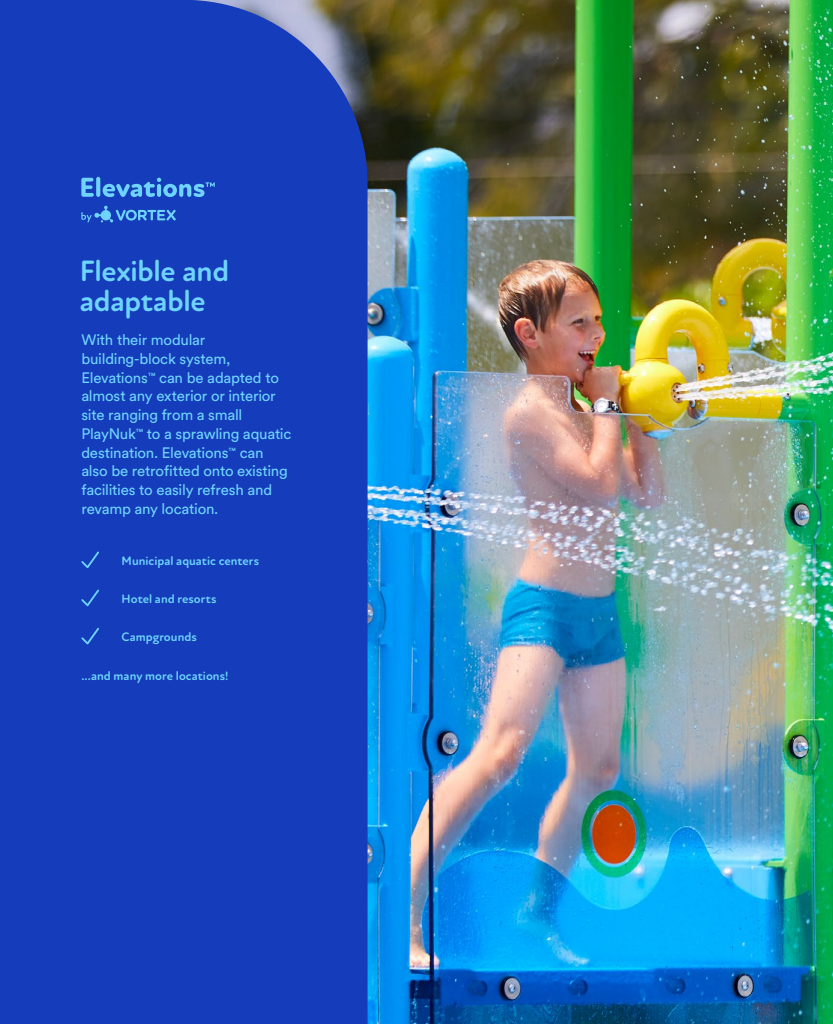
<style>
.page{position:relative;width:833px;height:1024px;background:#fff}
.page>*{position:absolute;margin:0;border:0;box-sizing:border-box;transform-origin:0 0}
.t1{font:700 30px/30px "New Atten Round";letter-spacing:-.01em;color:#6ed4fc}
.t2{font:15px/18.8px "Circular Std";letter-spacing:-.015em;color:#6ed4fc}
.t3{font:700 12.5px "New Atten Round";letter-spacing:.005em;color:#6ed4fc}
</style>
<div class="page">
<img style="left:367px;top:0;width:465px;height:1024px">
<div style="left:0;top:0;width:367px;height:1024px;background:#153cba"></div>
<svg style="left:81px;top:206px;width:95px;height:16px;background:#306bce"></svg>
<svg style="left:81px;top:177px;width:134px;height:20px;background:#3877d3"></svg>
<svg style="left:80px;top:550px;width:21px;height:20px"></svg>
<svg style="left:80px;top:588px;width:21px;height:20px"></svg>
<svg style="left:80px;top:626px;width:21px;height:20px"></svg>
<h1 class="t1" style="left:80px;top:257px;width:151px">Flexible and adaptable</h1>
<p class="t2" style="left:81px;top:330px;width:211px">With their modular building‑block system,<br>Elevations<sup>™</sup> can be adapted to almost any exterior or interior site ranging from a small<br>PlayNuk<sup>™</sup> to a sprawling aquatic destination. Elevations<sup>™</sup> can also be retrofitted onto existing facilities to easily refresh and revamp any location.</p>
<p class="t3" style="left:122px;top:553px;width:139px">Municipal aquatic centers</p>
<p class="t3" style="left:122px;top:591px;width:96px">Hotel and resorts</p>
<p class="t3" style="left:122px;top:629px;width:77px">Campgrounds</p>
<p class="t3" style="left:81px;top:668px;width:149px">...and many more locations!</p>
</div>
